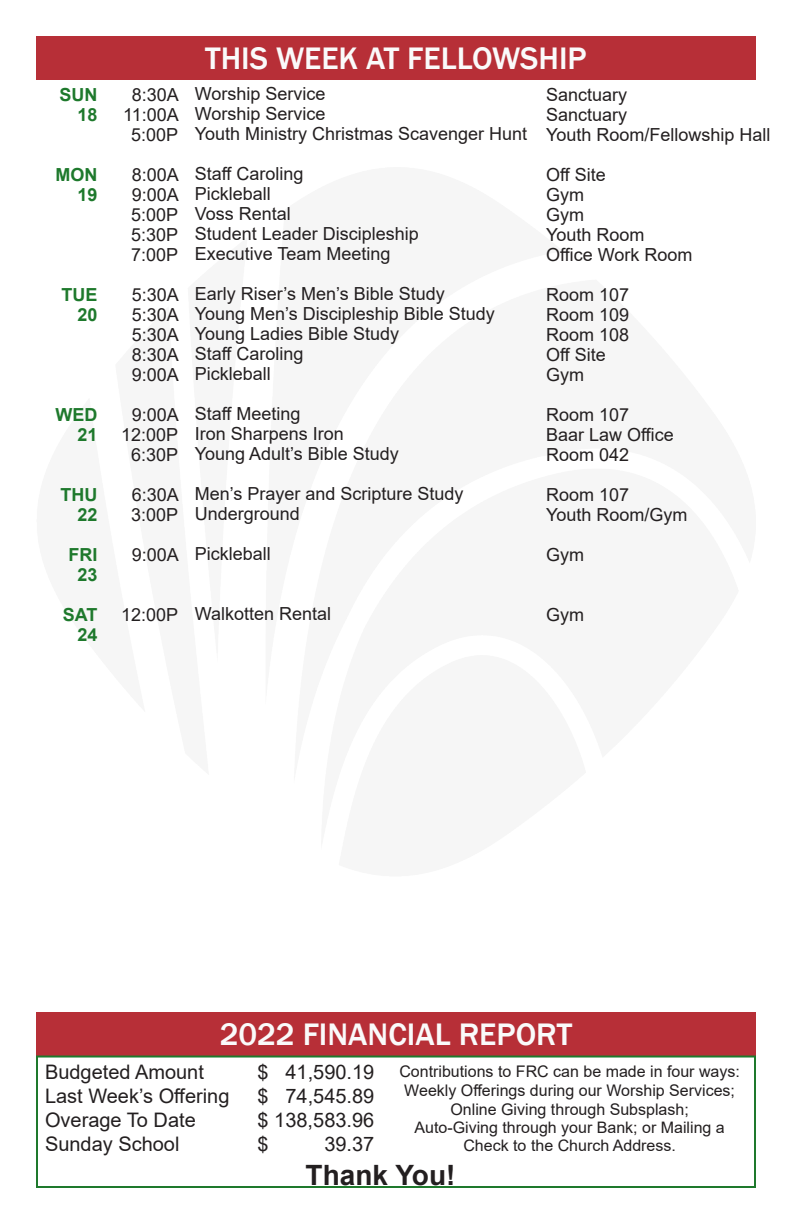
<style>
.page{position:relative;width:792px;height:1224px;background:#fff}
.page>*{position:absolute;margin:0;border:0;box-sizing:border-box;transform-origin:0 0}
.t1{font:500 32px "Franklin Gothic";color:#fafafa}
.t2{font:700 28px "Arial";color:#231f20}
.t3{font:20px "Arial";color:#231f20}
.t4{font:18px/20px "Arial";color:#231f20}
.t5{font:700 18px "Arial";color:#1e792c}
.t6{font:16px "Arial";color:#231f20}
.t7{font:15.8px/18px "Arial";color:#231f20;text-align:center}
</style>
<div class="page">
<div style="left:36px;top:36px;width:720px;height:43px;background:#b72f37"></div>
<div style="left:36px;top:1012px;width:720px;height:44px;background:#b72f37"></div>
<div style="left:36px;top:1056px;width:720px;height:132px;border:2px solid #1e792c"></div>
<p class="t5" style="left:60px;top:82px;width:39px">SUN</p>
<p class="t5" style="left:78px;top:102px;width:22px">18</p>
<p class="t5" style="left:56px;top:162px;width:43px">MON</p>
<p class="t5" style="left:78px;top:182px;width:22px">19</p>
<p class="t5" style="left:62px;top:282px;width:37px">TUE</p>
<p class="t5" style="left:78px;top:302px;width:22px">20</p>
<p class="t5" style="left:56px;top:402px;width:43px">WED</p>
<p class="t5" style="left:78px;top:422px;width:22px">21</p>
<p class="t5" style="left:61px;top:482px;width:38px">THU</p>
<p class="t5" style="left:78px;top:502px;width:22px">22</p>
<p class="t5" style="left:69px;top:542px;width:30px">FRI</p>
<p class="t5" style="left:78px;top:562px;width:22px">23</p>
<p class="t5" style="left:63px;top:602px;width:36px">SAT</p>
<p class="t5" style="left:78px;top:622px;width:22px">24</p>
<p class="t4" style="left:132px;top:85px;width:49px">8:30A</p>
<p class="t4" style="left:123px;top:105px;width:57px">11:00A</p>
<p class="t4" style="left:131px;top:125px;width:49px">5:00P</p>
<p class="t4" style="left:132px;top:165px;width:49px">8:00A</p>
<p class="t4" style="left:132px;top:185px;width:49px">9:00A</p>
<p class="t4" style="left:131px;top:205px;width:49px">5:00P</p>
<p class="t4" style="left:131px;top:225px;width:49px">5:30P</p>
<p class="t4" style="left:131px;top:245px;width:49px">7:00P</p>
<p class="t4" style="left:132px;top:285px;width:49px">5:30A</p>
<p class="t4" style="left:132px;top:305px;width:49px">5:30A</p>
<p class="t4" style="left:132px;top:325px;width:49px">5:30A</p>
<p class="t4" style="left:132px;top:345px;width:49px">8:30A</p>
<p class="t4" style="left:132px;top:365px;width:49px">9:00A</p>
<p class="t4" style="left:132px;top:405px;width:49px">9:00A</p>
<p class="t4" style="left:121px;top:425px;width:59px">12:00P</p>
<p class="t4" style="left:131px;top:445px;width:49px">6:30P</p>
<p class="t4" style="left:131px;top:485px;width:49px">6:30A<br>3:00P</p>
<p class="t4" style="left:132px;top:545px;width:49px">9:00A</p>
<p class="t1" style="left:205px;top:38px;width:383px">THIS WEEK AT FELLOWSHIP</p>
<p class="t4" style="left:195px;top:83px;width:132px">Worship Service</p>
<p class="t4" style="left:195px;top:103px;width:132px">Worship Service</p>
<p class="t4" style="left:195px;top:123px;width:334px">Youth Ministry Christmas Scavenger Hunt</p>
<p class="t4" style="left:195px;top:163px;width:110px">Staff Caroling</p>
<p class="t4" style="left:195px;top:183px;width:78px">Pickleball</p>
<p class="t4" style="left:195px;top:203px;width:98px">Voss Rental</p>
<p class="t4" style="left:195px;top:223px;width:226px">Student Leader Discipleship</p>
<p class="t4" style="left:195px;top:243px;width:197px">Executive Team Meeting</p>
<p class="t4" style="left:195px;top:283px;width:252px">Early Riser’s Men’s Bible Study</p>
<p class="t4" style="left:195px;top:303px;width:302px">Young Men’s Discipleship Bible Study</p>
<p class="t4" style="left:195px;top:323px;width:206px">Young Ladies Bible Study</p>
<p class="t4" style="left:195px;top:343px;width:110px">Staff Caroling</p>
<p class="t4" style="left:195px;top:363px;width:78px">Pickleball</p>
<p class="t4" style="left:195px;top:403px;width:107px">Staff Meeting</p>
<p class="t4" style="left:195px;top:423px;width:151px">Iron Sharpens Iron</p>
<p class="t4" style="left:195px;top:443px;width:206px">Young Adult’s Bible Study</p>
<p class="t4" style="left:195px;top:483px;width:270px">Men’s Prayer and Scripture Study</p>
<p class="t4" style="left:195px;top:503px;width:107px">Underground</p>
<p class="t4" style="left:195px;top:543px;width:78px">Pickleball</p>
<p class="t4" style="left:546px;top:85px;width:83px">Sanctuary</p>
<p class="t4" style="left:546px;top:105px;width:83px">Sanctuary</p>
<p class="t4" style="left:546px;top:125px;width:226px">Youth Room/Fellowship Hall</p>
<p class="t4" style="left:546px;top:165px;width:61px">Off Site</p>
<p class="t4" style="left:546px;top:185px;width:39px">Gym</p>
<p class="t4" style="left:546px;top:205px;width:39px">Gym</p>
<p class="t4" style="left:546px;top:225px;width:100px">Youth Room</p>
<p class="t4" style="left:546px;top:245px;width:148px">Office Work Room</p>
<p class="t4" style="left:546px;top:285px;width:85px">Room 107</p>
<p class="t4" style="left:546px;top:305px;width:85px">Room 109</p>
<p class="t4" style="left:546px;top:325px;width:85px">Room 108</p>
<p class="t4" style="left:546px;top:345px;width:61px">Off Site</p>
<p class="t4" style="left:546px;top:365px;width:39px">Gym</p>
<p class="t4" style="left:546px;top:405px;width:85px">Room 107</p>
<p class="t4" style="left:546px;top:425px;width:129px">Baar Law Office</p>
<p class="t4" style="left:546px;top:445px;width:85px">Room 042</p>
<p class="t4" style="left:546px;top:485px;width:85px">Room 107</p>
<p class="t4" style="left:546px;top:505px;width:143px">Youth Room/Gym</p>
<p class="t4" style="left:546px;top:545px;width:39px">Gym</p>
<p class="t4" style="left:121px;top:605px;width:59px">12:00P</p>
<p class="t4" style="left:195px;top:603px;width:138px">Walkotten Rental</p>
<p class="t4" style="left:546px;top:605px;width:39px">Gym</p>
<p class="t1" style="left:220px;top:1015px;width:354px">2022 FINANCIAL REPORT</p>
<p class="t3" style="left:45px;top:1058px;width:160px">Budgeted Amount</p>
<p class="t3" style="left:45px;top:1082px;width:186px">Last Week’s Offering</p>
<p class="t3" style="left:45px;top:1106px;width:152px">Overage To Date</p>
<p class="t3" style="left:45px;top:1130px;width:136px">Sunday School</p>
<p class="t3" style="left:258px;top:1058px;width:118px">$ 41,590.19</p>
<p class="t3" style="left:258px;top:1082px;width:118px">$ 74,545.89</p>
<p class="t3" style="left:258px;top:1106px;width:118px">$ 138,583.96</p>
<p class="t3" style="left:258px;top:1130px;width:13px">$</p>
<p class="t3" style="left:324px;top:1130px;width:52px">39.37</p>
<p class="t6" style="left:399px;top:1060px;width:342px">Contributions to FRC can be made in four ways:</p>
<p class="t6" style="left:404px;top:1079px;width:332px">Weekly Offerings during our Worship Services;</p>
<p class="t6" style="left:451px;top:1099px;width:240px">Online Giving through Subsplash;</p>
<p class="t7" style="left:415px;top:1119px;width:312px">Auto-Giving through your Bank; or Mailing a<br>Check to the Church Address.</p>
<p class="t2" style="left:306px;top:1155px;width:151px">Thank You!</p>
</div>
